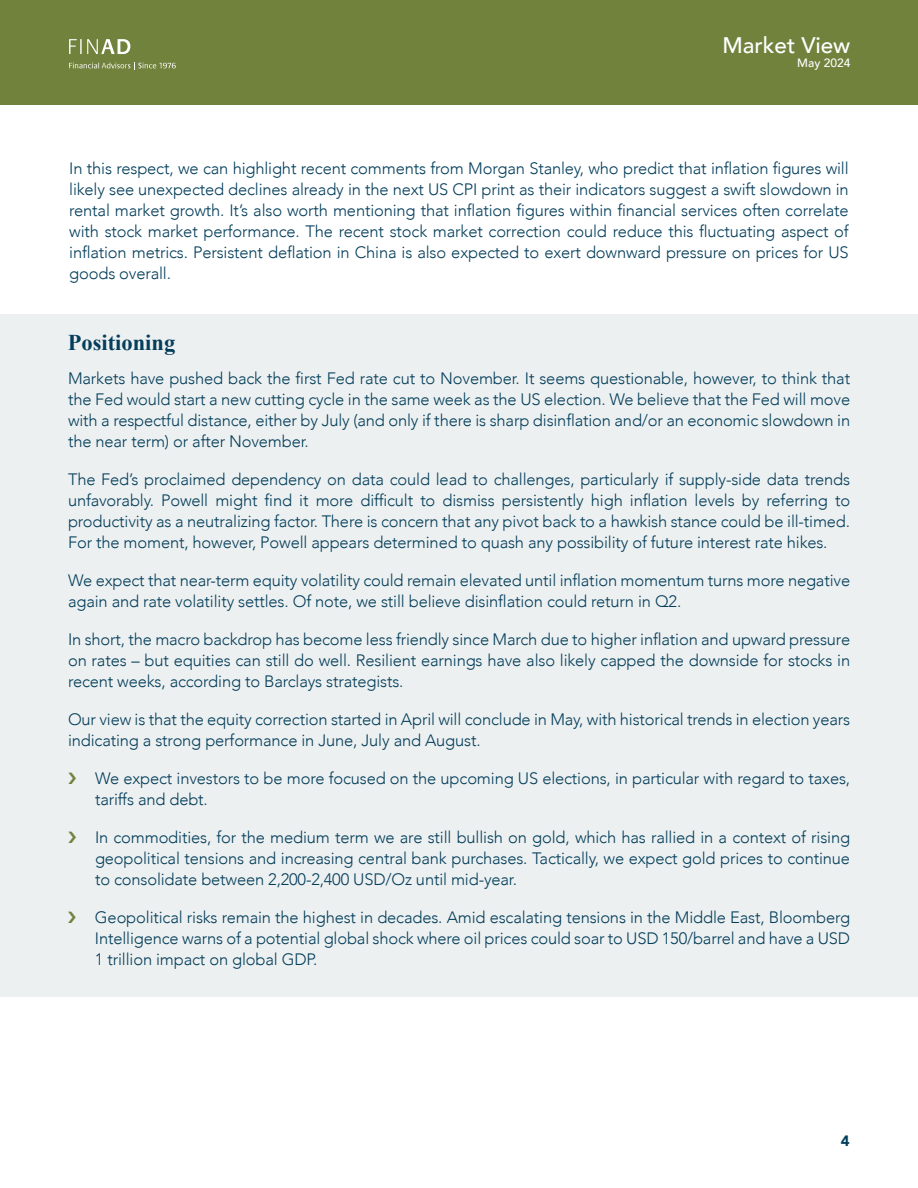
<style>
.page{position:relative;width:918px;height:1188px;background:#fff}
.page>*{position:absolute;margin:0;border:0;box-sizing:border-box;transform-origin:0 0}
.t1{font:700 22.5px "Times New Roman";color:#043e5b}
.t2{font:500 22.5px "Avenir";color:#fff}
.t3{font:300 16.5px/21px "Avenir";letter-spacing:-.01em;color:#043e5b;text-align:justify}
.t4{font:900 15px "Avenir";color:#043e5b}
.t5{font:500 12px "Avenir";color:#fff}
.s1{color:#71823d}
</style>
<div class="page">
<div style="left:0;top:0;width:918px;height:104px;background:#71823d"></div>
<div style="left:0;top:315px;width:918px;height:682px;background:#edf0f0"></div>
<svg style="left:69px;top:39px;width:61px;height:15px"></svg>
<svg style="left:69px;top:62px;width:107px;height:7px"></svg>
<h1 class="t2" style="left:722px;top:26px;width:129px">Market View</h1>
<p class="t5" style="left:797px;top:53px;width:55px">May 2024</p>
<p class="t3" style="left:69px;top:158px;width:781px">In this respect, we can highlight recent comments from Morgan Stanley, who predict that inflation figures will likely see unexpected declines already in the next US CPI print as their indicators suggest a swift slowdown in rental market growth. It’s also worth mentioning that inflation figures within financial services often correlate with stock market performance. The recent stock market correction could reduce this fluctuating aspect of inflation metrics. Persistent deflation in China is also expected to exert downward pressure on prices for US goods overall.</p>
<h1 class="t1" style="left:68px;top:327px;width:109px">Positioning</h1>
<p class="t3" style="left:68px;top:368px;width:784px">Markets have pushed back the first Fed rate cut to November. It seems questionable, however, to think that the Fed would start a new cutting cycle in the same week as the US election. We believe that the Fed will move with a respectful distance, either by July (and only if there is sharp disinflation and/or an economic slowdown in the near term) or after November.</p>
<p class="t3" style="left:68px;top:469px;width:784px">The Fed’s proclaimed dependency on data could lead to challenges, particularly if supply-side data trends unfavorably. Powell might find it more difficult to dismiss persistently high inflation levels by referring to productivity as a neutralizing factor. There is concern that any pivot back to a hawkish stance could be ill-timed.<br>For the moment, however, Powell appears determined to quash any possibility of future interest rate hikes.</p>
<p class="t3" style="left:68px;top:570px;width:784px">We expect that near-term equity volatility could remain elevated until inflation momentum turns more negative again and rate volatility settles. Of note, we still believe disinflation could return in Q2.</p>
<p class="t3" style="left:68px;top:629px;width:784px">In short, the macro backdrop has become less friendly since March due to higher inflation and upward pressure on rates – but equities can still do well. Resilient earnings have also likely capped the downside for stocks in recent weeks, according to Barclays strategists.</p>
<p class="t3" style="left:68px;top:709px;width:784px">Our view is that the equity correction started in April will conclude in May, with historical trends in election years indicating a strong performance in June, July and August.</p>
<p class="t3" style="left:95px;top:768px;width:757px;text-indent:-27px"><span class="s1">❯</span> We expect investors to be more focused on the upcoming US elections, in particular with regard to taxes, tariffs and debt.</p>
<p class="t3" style="left:95px;top:827px;width:757px;text-indent:-27px"><span class="s1">❯</span> In commodities, for the medium term we are still bullish on gold, which has rallied in a context of rising geopolitical tensions and increasing central bank purchases. Tactically, we expect gold prices to continue to consolidate between 2,200-2,400 USD/Oz until mid-year.</p>
<p class="t3" style="left:95px;top:907px;width:757px;text-indent:-27px"><span class="s1">❯</span> Geopolitical risks remain the highest in decades. Amid escalating tensions in the Middle East, Bloomberg Intelligence warns of a potential global shock where oil prices could soar to USD 150/barrel and have a USD 1 trillion impact on global GDP.</p>
<p class="t4" style="left:841px;top:1128px;width:10px">4</p>
</div>
